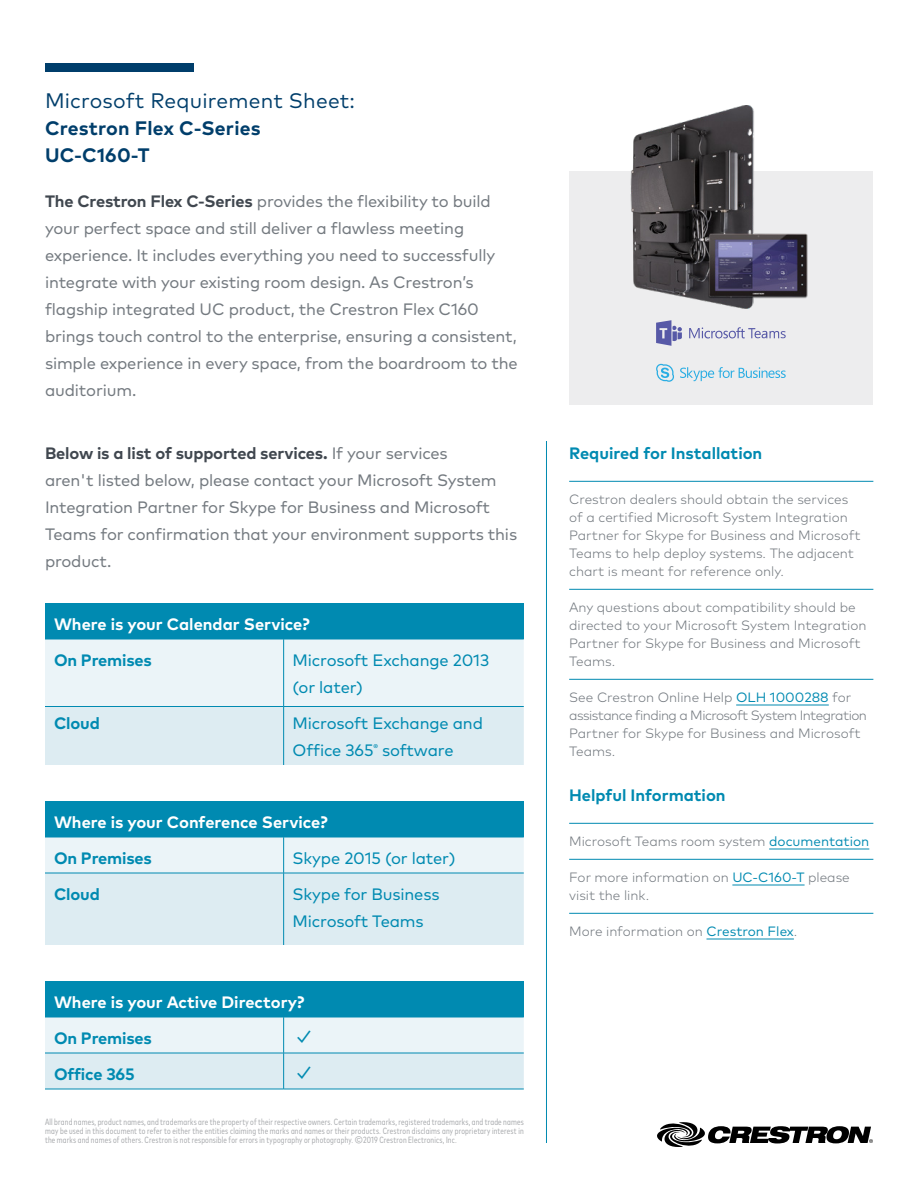
<style>
.page{position:relative;width:918px;height:1188px;background:#fff}
.page>*{position:absolute;margin:0;border:0;box-sizing:border-box;transform-origin:0 0}
.t1{font:21px "Mark Pro";letter-spacing:.01em;color:#003e6b}
.t2{font:21px "Mark Pro";color:#008ab1}
.t3{font:700 19.5px/27px "Mark Pro";letter-spacing:.01em;color:#003e6b}
.t4{font:16.5px/27px "Mark Pro";letter-spacing:-.01em;color:#747a80}
.t5{font:16.5px/27px "Mark Pro";letter-spacing:-.01em;color:#008ab1}
.t6{font:700 16.5px "Mark Pro";letter-spacing:-.01em;color:#008ab1}
.t7{font:700 16.5px "Mark Pro";color:#fff}
.t8{font:300 13.5px/18px "Mark Pro";color:#747a80}
.t9{font:condensed 9px/9px "Mark Pro";letter-spacing:.02em;color:#a7a9ac;text-align:justify}
.s1{font-weight:700;color:#40474f}
.s2{font-weight:400;color:#008ab1}
</style>
<div class="page">
<hr style="left:546px;top:441px;width:1px;height:702px;background:#008ab1">
<div style="left:569px;top:171px;width:304px;height:234px;background:#ededee"></div>
<svg style="left:656px;top:320px;width:26px;height:26px"></svg>
<svg style="left:689px;top:327px;width:97px;height:11px"></svg>
<svg style="left:656px;top:364px;width:18px;height:18px"></svg>
<svg style="left:680px;top:367px;width:106px;height:14px"></svg>
<div style="left:45px;top:63px;width:149px;height:9px;background:#003e6b"></div>
<svg style="left:657px;top:1122px;width:216px;height:25px"></svg>
<hr style="left:569px;top:481px;width:304px;height:1px;background:#008ab1">
<hr style="left:569px;top:589px;width:304px;height:1px;background:#008ab1">
<hr style="left:569px;top:679px;width:304px;height:1px;background:#008ab1">
<hr style="left:736px;top:705px;width:93px;height:1px;background:#008ab1">
<hr style="left:569px;top:823px;width:304px;height:1px;background:#008ab1">
<hr style="left:769px;top:849px;width:100px;height:1px;background:#008ab1">
<hr style="left:569px;top:859px;width:304px;height:1px;background:#008ab1">
<hr style="left:732px;top:885px;width:73px;height:1px;background:#008ab1">
<hr style="left:569px;top:913px;width:304px;height:1px;background:#008ab1">
<hr style="left:707px;top:939px;width:87px;height:1px;background:#008ab1">
<div style="left:45px;top:603px;width:479px;height:36px;background:#008ab1"></div>
<svg style="left:45px;top:640px;width:479px;height:125px;background:#e4f0f5"></svg>
<hr style="left:45px;top:639px;width:239px;height:1px;background:#008ab1">
<hr style="left:284px;top:639px;width:240px;height:1px;background:#008ab1">
<hr style="left:283px;top:639px;width:1px;height:67px;background:#008ab1">
<hr style="left:45px;top:706px;width:239px;height:1px;background:#008ab1">
<hr style="left:284px;top:706px;width:240px;height:1px;background:#008ab1">
<hr style="left:283px;top:707px;width:1px;height:58px;background:#008ab1">
<div style="left:45px;top:801px;width:479px;height:36px;background:#008ab1"></div>
<svg style="left:45px;top:838px;width:479px;height:107px;background:#e0eef3"></svg>
<hr style="left:45px;top:837px;width:239px;height:1px;background:#008ab1">
<hr style="left:284px;top:837px;width:240px;height:1px;background:#008ab1">
<hr style="left:283px;top:837px;width:1px;height:36px;background:#008ab1">
<hr style="left:45px;top:873px;width:239px;height:1px;background:#008ab1">
<hr style="left:284px;top:873px;width:240px;height:1px;background:#008ab1">
<hr style="left:283px;top:873px;width:1px;height:72px;background:#008ab1">
<div style="left:45px;top:981px;width:479px;height:36px;background:#008ab1"></div>
<svg style="left:45px;top:1018px;width:479px;height:71px;background:#e0eef3"></svg>
<hr style="left:45px;top:1017px;width:239px;height:1px;background:#008ab1">
<hr style="left:284px;top:1017px;width:240px;height:1px;background:#008ab1">
<hr style="left:283px;top:1017px;width:1px;height:36px;background:#008ab1">
<hr style="left:45px;top:1053px;width:239px;height:1px;background:#008ab1">
<hr style="left:284px;top:1053px;width:240px;height:1px;background:#008ab1">
<hr style="left:283px;top:1053px;width:1px;height:36px;background:#008ab1">
<hr style="left:45px;top:1089px;width:239px;height:1px;background:#008ab1">
<hr style="left:284px;top:1089px;width:240px;height:1px;background:#008ab1">
<img style="left:630px;top:106px;width:178px;height:202px">
<p class="t1" style="left:45px;top:85px;width:312px">Microsoft Requirement Sheet:</p>
<p class="t3" style="left:45px;top:113px;width:217px">Crestron Flex C-Series<br>UC-C160-T</p>
<p class="t4" style="left:45px;top:186px;width:474px"><span class="s1">The Crestron Flex C-Series</span> provides the flexibility to build your perfect space and still deliver a flawless meeting experience. It includes everything you need to successfully integrate with your existing room design. As Crestron’s flagship integrated UC product, the Crestron Flex C160 brings touch control to the enterprise, ensuring a consistent, simple experience in every space, from the boardroom to the auditorium.</p>
<p class="t4" style="left:45px;top:438px;width:474px"><span class="s1">Below is a list of supported services.</span> If your services<br>aren't listed below, please contact your Microsoft System Integration Partner for Skype for Business and Microsoft Teams for confirmation that your environment supports this product.</p>
<p class="t7" style="left:54px;top:612px;width:257px">Where is your Calendar Service?</p>
<p class="t6" style="left:54px;top:648px;width:99px">On Premises</p>
<p class="t5" style="left:293px;top:645px;width:198px">Microsoft Exchange 2013 (or later)</p>
<p class="t6" style="left:54px;top:711px;width:47px">Cloud</p>
<p class="t5" style="left:293px;top:708px;width:192px">Microsoft Exchange and<br>Office 365<sup>®</sup> software</p>
<p class="t7" style="left:54px;top:810px;width:275px">Where is your Conference Service?</p>
<p class="t6" style="left:54px;top:846px;width:99px">On Premises</p>
<p class="t5" style="left:293px;top:843px;width:164px">Skype 2015 (or later)</p>
<p class="t6" style="left:54px;top:882px;width:47px">Cloud</p>
<p class="t5" style="left:293px;top:879px;width:148px">Skype for Business<br>Microsoft Teams</p>
<p class="t7" style="left:54px;top:990px;width:252px">Where is your Active Directory?</p>
<p class="t6" style="left:54px;top:1026px;width:99px">On Premises</p>
<p class="t2" style="left:293px;top:1021px;width:25px">✓</p>
<p class="t6" style="left:54px;top:1062px;width:82px">Office 365</p>
<p class="t2" style="left:293px;top:1057px;width:25px">✓</p>
<p class="t9" style="left:45px;top:1117px;width:480px">All brand names, product names, and trademarks are the property of their respective owners. Certain trademarks, registered trademarks, and trade names may be used in this document to refer to either the entities claiming the marks and names or their products. Crestron disclaims any proprietary interest in the marks and names of others. Crestron is not responsible for errors in typography or photography. ©2019 Crestron Electronics, Inc.</p>
<p class="t6" style="left:569px;top:441px;width:195px">Required for Installation</p>
<p class="t8" style="left:569px;top:489px;width:293px">Crestron dealers should obtain the services of a certified Microsoft System Integration Partner for Skype for Business and Microsoft Teams to help deploy systems. The adjacent chart is meant for reference only.</p>
<p class="t8" style="left:569px;top:597px;width:299px">Any questions about compatibility should be directed to your Microsoft System Integration Partner for Skype for Business and Microsoft Teams.</p>
<p class="t8" style="left:569px;top:687px;width:299px">See Crestron Online Help <span class="s2">OLH 1000288</span> for assistance finding a Microsoft System Integration Partner for Skype for Business and Microsoft Teams.</p>
<p class="t6" style="left:569px;top:783px;width:158px">Helpful Information</p>
<p class="t8" style="left:569px;top:831px;width:302px">Microsoft Teams room system <span class="s2">documentation</span></p>
<p class="t8" style="left:569px;top:867px;width:282px">For more information on <span class="s2">UC-C160-T</span> please visit the link.</p>
<p class="t8" style="left:569px;top:921px;width:230px">More information on <span class="s2">Crestron Flex</span>.</p>
</div>
